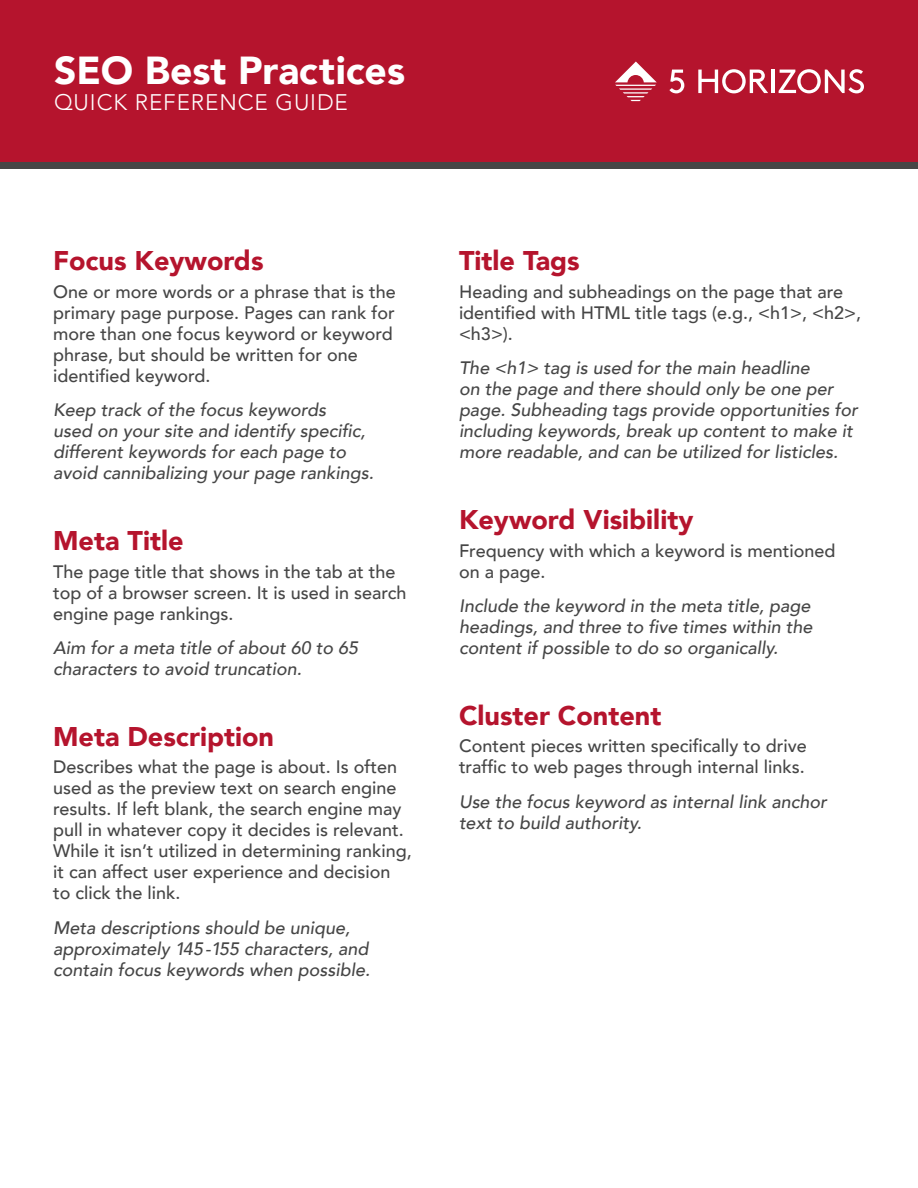
<style>
.page{position:relative;width:918px;height:1188px;background:#fff}
.page>*{position:absolute;margin:0;border:0;box-sizing:border-box;transform-origin:0 0}
.t1{font:900 39px "Avenir";color:#fff}
.t2{font:900 27px "Avenir";color:#b5142d}
.t3{font:300 22.5px "Avenir";letter-spacing:.04em;color:#fff}
.t4{font:500 18px/21px "Avenir";color:#464646}
.t5{font:italic 500 18px/21px "Avenir";color:#464646}
</style>
<div class="page">
<div style="left:0;top:162px;width:918px;height:7px;background:#464646"></div>
<div style="left:0;top:0;width:918px;height:162px;background:#b5142d"></div>
<svg style="left:669px;top:70px;width:15px;height:23px"></svg>
<svg style="left:698px;top:69px;width:70px;height:24px"></svg>
<hr style="left:771px;top:70px;width:3px;height:23px;background:#fff">
<svg style="left:779px;top:69px;width:85px;height:24px"></svg>
<svg style="left:615px;top:62px;width:42px;height:39px"></svg>
<h1 class="t1" style="left:54px;top:37px;width:353px">SEO Best Practices</h1>
<p class="t3" style="left:54px;top:88px;width:295px">QUICK REFERENCE GUIDE</p>
<h2 class="t2" style="left:53px;top:237px;width:212px">Focus Keywords</h2>
<p class="t4" style="left:53px;top:280px;width:344px">One or more words or a phrase that is the primary page purpose. Pages can rank for more than one focus keyword or keyword phrase, but should be written for one identified keyword.</p>
<p class="t5" style="left:53px;top:400px;width:322px">Keep track of the focus keywords<br>used on your site and identify specific, different keywords for each page to avoid cannibalizing your page rankings.</p>
<h2 class="t2" style="left:53px;top:517px;width:132px">Meta Title</h2>
<p class="t4" style="left:53px;top:560px;width:355px">The page title that shows in the tab at the top of a browser screen. It is used in search engine page rankings.</p>
<p class="t5" style="left:53px;top:638px;width:307px">Aim for a meta title of about 60 to 65 characters to avoid truncation.</p>
<h2 class="t2" style="left:53px;top:713px;width:222px">Meta Description</h2>
<p class="t4" style="left:53px;top:756px;width:360px">Describes what the page is about. Is often used as the preview text on search engine results. If left blank, the search engine may pull in whatever copy it decides is relevant.<br>While it isn’t utilized in determining ranking, it can affect user experience and decision to click the link.</p>
<p class="t5" style="left:53px;top:917px;width:319px">Meta descriptions should be unique, approximately 145-155 characters, and contain focus keywords when possible.</p>
<h2 class="t2" style="left:459px;top:237px;width:122px">Title Tags</h2>
<p class="t4" style="left:459px;top:280px;width:404px">Heading and subheadings on the page that are identified with HTML title tags (e.g., &lt;h1&gt;, &lt;h2&gt;, &lt;h3&gt;).</p>
<p class="t5" style="left:459px;top:358px;width:400px">The &lt;h1&gt; tag is used for the main headline<br>on the page and there should only be one per page. Subheading tags provide opportunities for including keywords, break up content to make it more readable, and can be utilized for listicles.</p>
<h2 class="t2" style="left:459px;top:496px;width:236px">Keyword Visibility</h2>
<p class="t4" style="left:459px;top:539px;width:378px">Frequency with which a keyword is mentioned on a page.</p>
<p class="t5" style="left:459px;top:596px;width:355px;text-align:justify">Include the keyword in the meta title, page headings, and three to five times within the content if possible to do so organically.</p>
<h2 class="t2" style="left:459px;top:692px;width:204px">Cluster Content</h2>
<p class="t4" style="left:459px;top:735px;width:349px">Content pieces written specifically to drive traffic to web pages through internal links.</p>
<p class="t5" style="left:459px;top:791px;width:369px">Use the focus keyword as internal link anchor text to build authority.</p>
</div>
